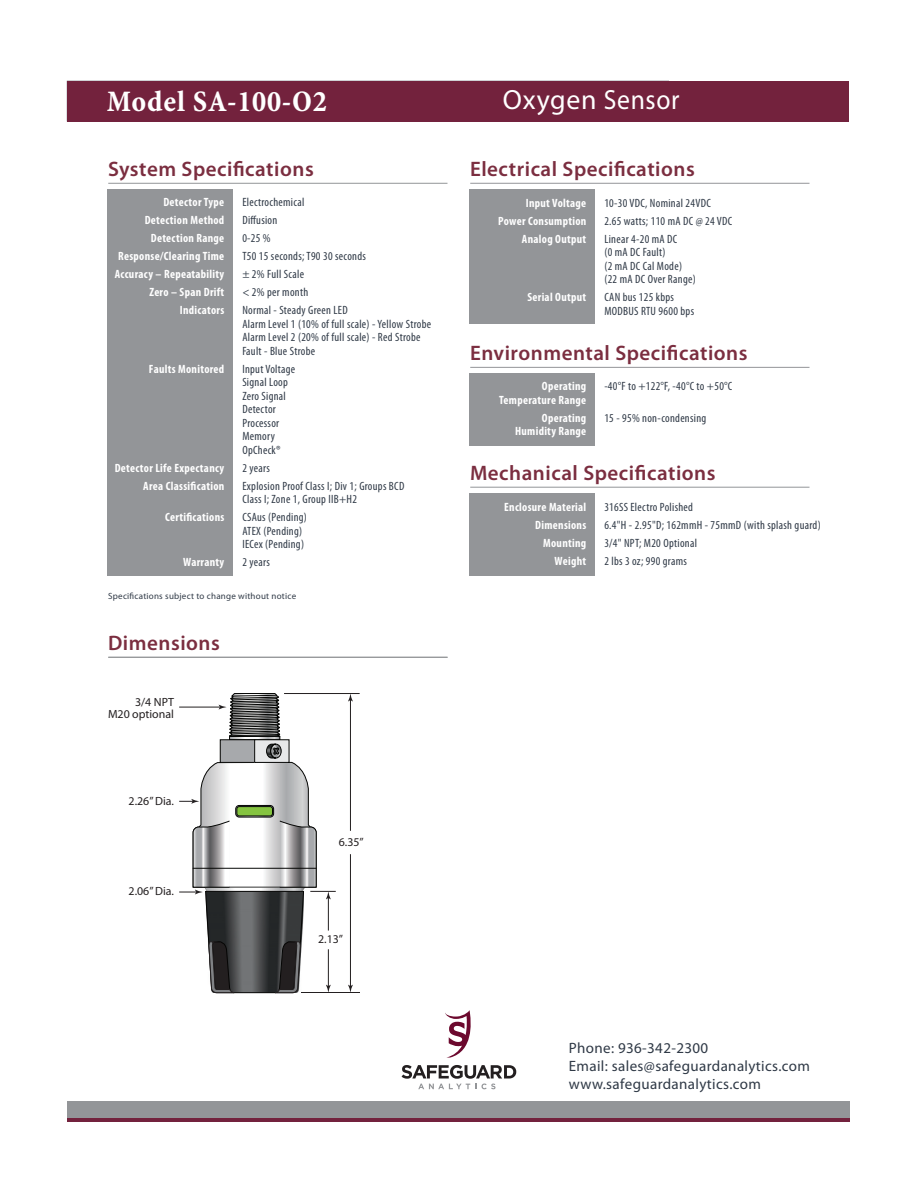
<style>
.page{position:relative;width:918px;height:1188px;background:#fff}
.page>*{position:absolute;margin:0;border:0;box-sizing:border-box;transform-origin:0 0}
.t1{font:30px "Minion Pro Bold Cn Capt";letter-spacing:.025em;color:#fff}
.t2{font:27.9px "Myriad Pro";letter-spacing:.025em;color:#fff}
.t3{font:600 21px "Myriad Pro";letter-spacing:.025em;color:#7b2e40}
.t4{font:15px/18px "Myriad Pro";letter-spacing:.025em;color:#2f3946}
.t5{font:condensed 12px/18px "Myriad Pro";letter-spacing:.025em;color:#2f3946}
.t6{font:700 condensed 12px/18px "Myriad Pro";letter-spacing:.025em;color:#fff;text-align:right}
.t7{font:11.85px/12.6px "Myriad Pro";color:#231f20;text-align:right}
.t8{font:9px "Myriad Pro";letter-spacing:.025em;color:#2f3946}
</style>
<div class="page">
<div style="left:67px;top:1101px;width:783px;height:18px;background:#939598"></div>
<hr style="left:67px;top:1118px;width:783px;height:3px;background:#73223d">
<div style="left:67px;top:81px;width:782px;height:40px;background:#73223d"></div>
<svg style="left:402px;top:1065px;width:114px;height:24px"></svg>
<svg style="left:445px;top:1010px;width:26px;height:48px"></svg>
<div style="left:470px;top:373px;width:125px;height:73px;background:#939598"></div>
<hr style="left:470px;top:367px;width:340px;height:1px;background:#939598">
<div style="left:108px;top:189px;width:125px;height:386px;background:#939598"></div>
<hr style="left:108px;top:183px;width:339px;height:1px;background:#939598">
<div style="left:470px;top:189px;width:125px;height:134px;background:#939598"></div>
<hr style="left:470px;top:183px;width:340px;height:1px;background:#939598">
<div style="left:470px;top:493px;width:125px;height:82px;background:#939598"></div>
<hr style="left:470px;top:487px;width:340px;height:1px;background:#939598">
<hr style="left:108px;top:657px;width:340px;height:1px;background:#939598">
<hr style="left:284px;top:693px;width:76px;height:1px;background:#231f20">
<hr style="left:179px;top:707px;width:42px;height:1px;background:#231f20">
<hr style="left:350px;top:699px;width:1px;height:132px;background:#231f20">
<svg style="left:348px;top:694px;width:5px;height:8px"></svg>
<hr style="left:350px;top:854px;width:1px;height:133px;background:#231f20">
<svg style="left:348px;top:985px;width:5px;height:7px"></svg>
<hr style="left:302px;top:992px;width:58px;height:1px;background:#231f20">
<div style="left:229px;top:736px;width:51px;height:4px;border:1px solid #050604"></div>
<div style="left:220px;top:740px;width:35px;height:22px;background:#a7a9ac"></div>
<div style="left:255px;top:740px;width:34px;height:22px;background:#e7e8e9"></div>
<svg style="left:219px;top:693px;width:61px;height:44px"></svg>
<svg style="left:179px;top:744px;width:157px;height:249px"></svg>
<h1 class="t1" style="left:107px;top:83px;width:222px">Model SA-100-O2</h1>
<h2 class="t2" style="left:503px;top:89px;width:178px">Oxygen Sensor</h2>
<h3 class="t3" style="left:108px;top:157px;width:207px">System Specifications</h3>
<p class="t5" style="left:242px;top:195px;width:125px">Electrochemical<br>Diffusion<br>0-25 %<br>T50 15 seconds; T90 30 seconds ± 2% Full Scale<br>&lt; 2% per month<br>Normal - Steady Green LED</p>
<p class="t5" style="left:242px;top:318px;width:190px;line-height:13.5px">Alarm Level 1 (10% of full scale) - Yellow Strobe<br>Alarm Level 2 (20% of full scale) - Red Strobe<br>Fault - Blue Strobe</p>
<p class="t5" style="left:242px;top:363px;width:54px;line-height:13.5px">Input Voltage<br>Signal Loop<br>Zero Signal<br>Detector<br>Processor<br>Memory<br>OpCheck®</p>
<p class="t5" style="left:242px;top:460px;width:164px">2 years<br>Explosion Proof Class I; Div 1; Groups BCD</p>
<p class="t5" style="left:242px;top:492px;width:116px">Class I; Zone 1, Group IIB+H2<br>CSAus (Pending)</p>
<p class="t5" style="left:242px;top:525px;width:63px;line-height:13.5px">ATEX (Pending)<br>IECex (Pending)</p>
<p class="t5" style="left:242px;top:555px;width:29px">2 years</p>
<p class="t6" style="left:115px;top:195px;width:111px">Detector Type<br>Detection Method<br>Detection Range<br>Response/Clearing Time<br>Accuracy – Repeatability<br>Zero – Span Drift<br>Indicators</p>
<p class="t6" style="left:149px;top:361px;width:77px">Faults Monitored</p>
<p class="t6" style="left:115px;top:460px;width:111px">Detector Life Expectancy<br>Area Classification</p>
<p class="t6" style="left:165px;top:510px;width:61px">Certifications</p>
<p class="t6" style="left:183px;top:555px;width:43px">Warranty</p>
<p class="t8" style="left:108px;top:593px;width:189px">Specifications subject to change without notice</p>
<h3 class="t3" style="left:108px;top:631px;width:113px">Dimensions</h3>
<p class="t7" style="left:108px;top:696px;width:67px">3/4 NPT<br>M20 optional</p>
<p class="t7" style="left:129px;top:795px;width:47px">2.26” Dia.</p>
<p class="t7" style="left:129px;top:886px;width:47px">2.06” Dia.</p>
<p class="t7" style="left:339px;top:837px;width:26px">6.35”</p>
<p class="t7" style="left:318px;top:934px;width:26px">2.13”</p>
<h3 class="t3" style="left:470px;top:157px;width:226px">Electrical Specifications</h3>
<p class="t6" style="left:498px;top:195px;width:90px">Input Voltage<br>Power Consumption<br>Analog Output</p>
<p class="t5" style="left:604px;top:195px;width:130px">10-30 VDC, Nominal 24VDC<br>2.65 watts; 110 mA DC @ 24 VDC<br>Linear 4-20 mA DC</p>
<p class="t5" style="left:604px;top:247px;width:93px;line-height:13.5px">(0 mA DC Fault)<br>(2 mA DC Cal Mode) (22 mA DC Over Range)</p>
<p class="t5" style="left:604px;top:292px;width:91px;line-height:13.5px">CAN bus 125 kbps<br>MODBUS RTU 9600 bps</p>
<p class="t6" style="left:527px;top:290px;width:60px">Serial Output</p>
<h3 class="t3" style="left:470px;top:341px;width:279px">Environmental Specifications</h3>
<p class="t6" style="left:499px;top:381px;width:89px;line-height:13.5px">Operating<br>Temperature Range</p>
<p class="t6" style="left:515px;top:412px;width:73px;line-height:13.5px">Operating<br>Humidity Range</p>
<p class="t5" style="left:604px;top:379px;width:130px">-40°F to +122°F, -40°C to +50°C</p>
<p class="t5" style="left:604px;top:410px;width:104px">15 - 95% non-condensing</p>
<h3 class="t3" style="left:470px;top:461px;width:247px">Mechanical Specifications</h3>
<p class="t6" style="left:504px;top:499px;width:84px">Enclosure Material<br>Dimensions<br>Mounting<br>Weight</p>
<p class="t5" style="left:604px;top:499px;width:218px">316SS Electro Polished<br>6.4"H - 2.95"D; 162mmH - 75mmD (with splash guard)<br>3/4" NPT; M20 Optional<br>2 lbs 3 oz; 990 grams</p>
<p class="t4" style="left:569px;top:1040px;width:243px">Phone: 936-342-2300<br>Email: sales@safeguardanalytics.com www.safeguardanalytics.com</p>
</div>
